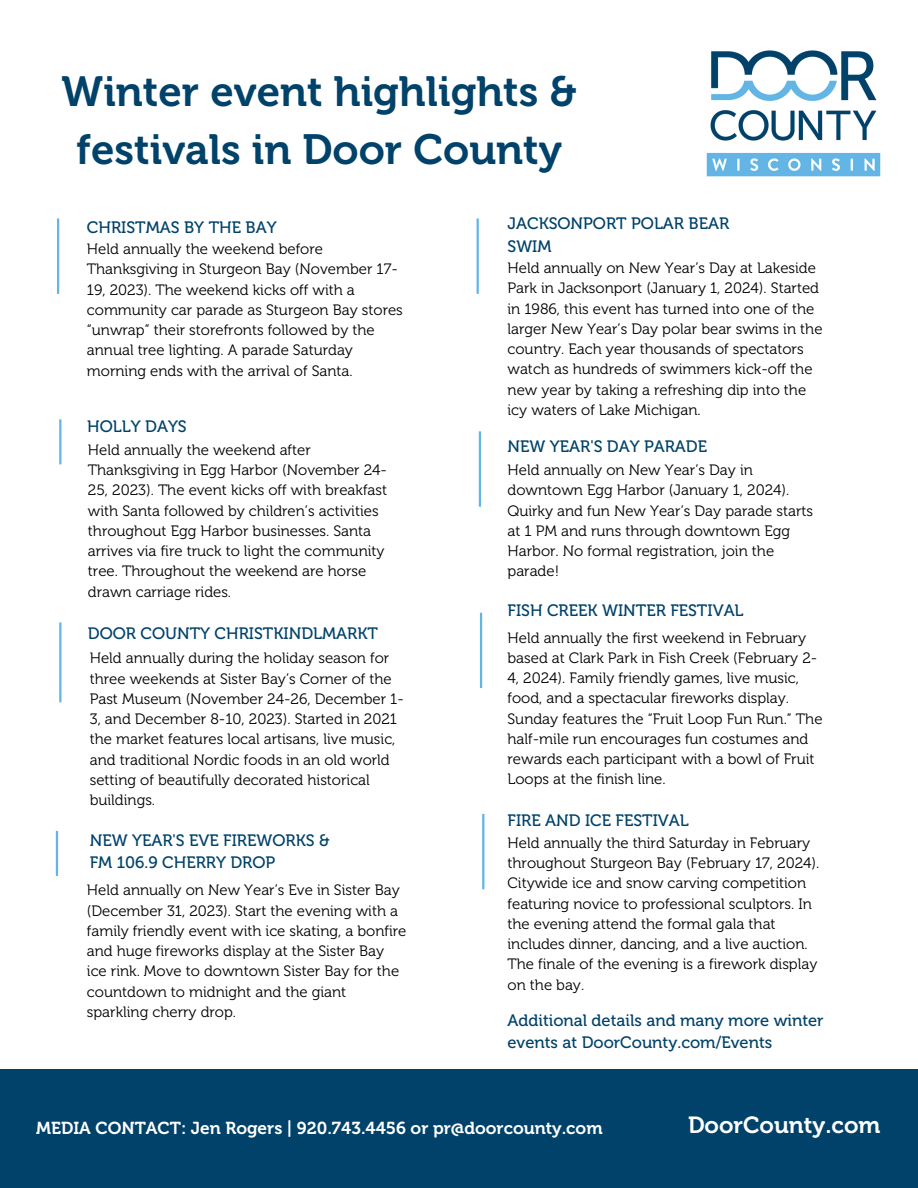
<style>
.page{position:relative;width:918px;height:1188px;background:#fff}
.page>*{position:absolute;margin:0;border:0;box-sizing:border-box;transform-origin:0 0}
.t1{font:42px/58.5px "Museo 700";color:#01426a;text-align:center}
.t2{font:23.25px "Museo 700";color:#fff}
.t3{font:17.25px "Museo 700";color:#fff}
.t4{font:16.5px/22.5px "Museo 500";color:#01426a}
.t5{font:15px/20.2px "Museo 300";color:#000}
</style>
<div class="page">
<div style="left:0;top:1069px;width:918px;height:119px;background:#01426a"></div>
<img style="left:706px;top:50px;width:175px;height:126px">
<hr style="left:57px;top:219px;width:2px;height:75px;background:#62b5e5">
<hr style="left:59px;top:419px;width:2px;height:45px;background:#62b5e5">
<hr style="left:59px;top:622px;width:2px;height:80px;background:#62b5e5">
<hr style="left:56px;top:831px;width:2px;height:45px;background:#62b5e5">
<hr style="left:477px;top:219px;width:2px;height:75px;background:#62b5e5">
<hr style="left:479px;top:431px;width:2px;height:76px;background:#62b5e5">
<hr style="left:480px;top:613px;width:2px;height:75px;background:#62b5e5">
<hr style="left:482px;top:814px;width:2px;height:75px;background:#62b5e5">
<h1 class="t1" style="left:62px;top:62px;width:517px">Winter event highlights &amp; festivals in Door County</h1>
<p class="t4" style="left:87px;top:216px;width:191px">CHRISTMAS BY THE BAY</p>
<p class="t5" style="left:87px;top:239px;width:317px">Held annually the weekend before Thanksgiving in Sturgeon Bay (November 17- 19, 2023). The weekend kicks off with a community car parade as Sturgeon Bay stores “unwrap” their storefronts followed by the annual tree lighting. A parade Saturday morning ends with the arrival of Santa.</p>
<p class="t4" style="left:87px;top:415px;width:101px">HOLLY DAYS</p>
<p class="t5" style="left:88px;top:440px;width:301px">Held annually the weekend after Thanksgiving in Egg Harbor (November 24- 25, 2023). The event kicks off with breakfast with Santa followed by children’s activities throughout Egg Harbor businesses. Santa arrives via fire truck to light the community tree. Throughout the weekend are horse drawn carriage rides.</p>
<p class="t4" style="left:88px;top:622px;width:292px">DOOR COUNTY CHRISTKINDLMARKT</p>
<p class="t5" style="left:90px;top:648px;width:316px">Held annually during the holiday season for three weekends at Sister Bay’s Corner of the Past Museum (November 24-26, December 1- 3, and December 8-10, 2023). Started in 2021 the market features local artisans, live music, and traditional Nordic foods in an old world setting of beautifully decorated historical buildings.</p>
<p class="t4" style="left:90px;top:829px;width:241px">NEW YEAR'S EVE FIREWORKS &amp;<br>FM 106.9 CHERRY DROP</p>
<p class="t5" style="left:87px;top:880px;width:321px">Held annually on New Year’s Eve in Sister Bay (December 31, 2023). Start the evening with a family friendly event with ice skating, a bonfire and huge fireworks display at the Sister Bay ice rink. Move to downtown Sister Bay for the countdown to midnight and the giant sparkling cherry drop.</p>
<p class="t4" style="left:508px;top:213px;width:223px">JACKSONPORT POLAR BEAR<br>SWIM</p>
<p class="t5" style="left:508px;top:258px;width:317px">Held annually on New Year’s Day at Lakeside Park in Jacksonport (January 1, 2024). Started in 1986, this event has turned into one of the larger New Year’s Day polar bear swims in the country. Each year thousands of spectators watch as hundreds of swimmers kick-off the new year by taking a refreshing dip into the icy waters of Lake Michigan.</p>
<p class="t4" style="left:508px;top:435px;width:201px">NEW YEAR'S DAY PARADE</p>
<p class="t5" style="left:508px;top:460px;width:307px">Held annually on New Year’s Day in downtown Egg Harbor (January 1, 2024).<br>Quirky and fun New Year’s Day parade starts at 1 PM and runs through downtown Egg Harbor. No formal registration, join the parade!</p>
<p class="t4" style="left:508px;top:599px;width:238px">FISH CREEK WINTER FESTIVAL</p>
<p class="t5" style="left:508px;top:627px;width:317px">Held annually the first weekend in February based at Clark Park in Fish Creek (February 2- 4, 2024). Family friendly games, live music, food, and a spectacular fireworks display.<br>Sunday features the “Fruit Loop Fun Run.” The half-mile run encourages fun costumes and rewards each participant with a bowl of Fruit Loops at the finish line.</p>
<p class="t4" style="left:508px;top:809px;width:183px">FIRE AND ICE FESTIVAL</p>
<p class="t5" style="left:508px;top:833px;width:313px">Held annually the third Saturday in February throughout Sturgeon Bay (February 17, 2024).<br>Citywide ice and snow carving competition featuring novice to professional sculptors. In the evening attend the formal gala that includes dinner, dancing, and a live auction.<br>The finale of the evening is a firework display on the bay.</p>
<p class="t4" style="left:508px;top:1009px;width:318px">Additional details and many more winter events at DoorCounty.com/Events</p>
<p class="t3" style="left:36px;top:1118px;width:568px">MEDIA CONTACT: Jen Rogers | 920.743.4456 or pr@doorcounty.com</p>
<h2 class="t2" style="left:688px;top:1111px;width:194px">DoorCounty.com</h2>
</div>
